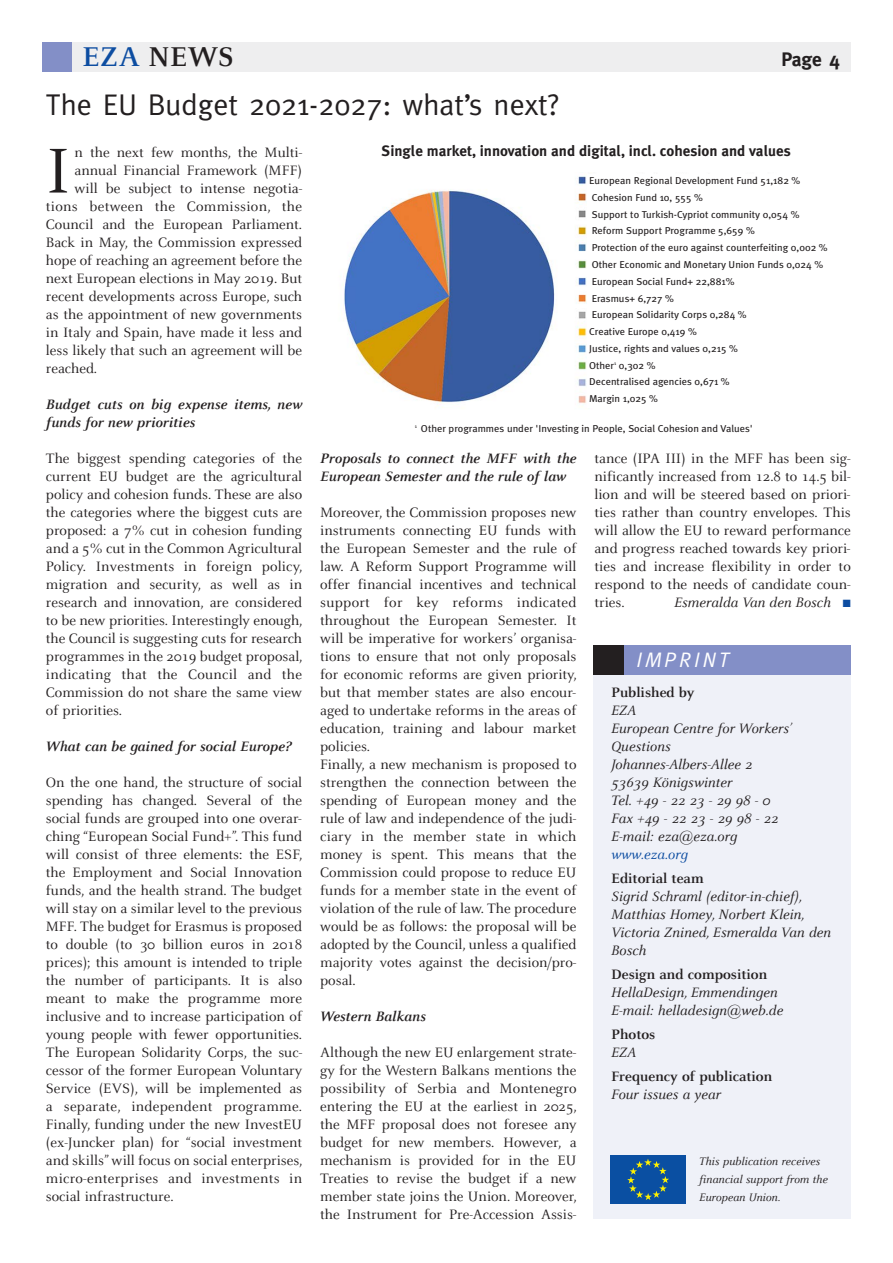
<style>
.page{position:relative;width:893px;height:1263px;background:#fff}
.page>*{position:absolute;margin:0;border:0;box-sizing:border-box;transform-origin:0 0}
.t1{font:69.9px "Celeste";color:#231f20}
.t2{font:30px "Meta";color:#231f20}
.t3{font:700 30px "Celeste";color:#231f20}
.t4{font:italic 21px "Meta";letter-spacing:.14em;color:#fff}
.t5{font:700 19.5px "Meta";color:#231f20}
.t6{font:15px/18px "Celeste";color:#231f20;text-align:justify}
.t7{font:italic 15px/18px "Celeste";color:#231f20}
.t8{font:italic 700 15px/18px "Celeste";color:#231f20}
.t9{font:700 15px "Celeste";color:#231f20}
.t10{font:700 15px "Meta Plus";color:#231f20}
.t11{font:15px "Celeste";letter-spacing:.02em;color:#231f20}
.t12{font:italic 15px "Celeste";color:#0d4da1}
.t13{font:italic 12px/18px "Celeste";color:#231f20}
.t14{font:10.05px/16.8px "Meta Plus";color:#231f20;scale:1.05 1}
.s1{color:#0d4da1}
</style>
<div class="page">
<img style="left:343px;top:176px;width:244px;height:232px">
<div style="left:43px;top:43px;width:807px;height:29px;background:#eeeeef"></div>
<div style="left:43px;top:43px;width:29px;height:29px;background:#838fc7"></div>
<div style="left:593px;top:646px;width:257px;height:573px;background:#eff1f8"></div>
<div style="left:593px;top:645px;width:257px;height:29px;background:#838fc7"></div>
<div style="left:593px;top:645px;width:30px;height:29px;background:#231f20"></div>
<div style="left:610px;top:1155px;width:76px;height:49px;background:#0a4fa2"></div>
<svg style="left:627px;top:1159px;width:42px;height:41px"></svg>
<h2 class="t3" style="left:82px;top:38px;width:153px"><span class="s1">EZA</span> NEWS</h2>
<h3 class="t5" style="left:781px;top:48px;width:60px">Page 4</h3>
<h2 class="t2" style="left:46px;top:87px;width:514px">The EU Budget 2021-2027: what’s next?</h2>
<h1 class="t1" style="left:46px;top:128px;width:26px">I</h1>
<p class="t6" style="left:75px;top:142px;width:229px">n the next few months, the Multi -</p>
<p class="t6" style="left:75px;top:160px;width:229px">annual Financial Framework (MFF)</p>
<p class="t6" style="left:75px;top:178px;width:229px">will be subject to intense negotia-</p>
<p class="t11" style="left:46px;top:197px;width:258px">tions between the Commission, the</p>
<p class="t6" style="left:46px;top:214px;width:258px">Council and the European Parliament.</p>
<p class="t6" style="left:46px;top:232px;width:258px">Back in May, the Commission expressed</p>
<p class="t6" style="left:46px;top:250px;width:258px">hope of reaching an agreement before the</p>
<p class="t6" style="left:46px;top:268px;width:258px">next European elections in May 2019. But</p>
<p class="t6" style="left:46px;top:286px;width:258px">recent developments across Europe, such</p>
<p class="t6" style="left:46px;top:304px;width:258px">as the appointment of new governments</p>
<p class="t6" style="left:46px;top:322px;width:258px">in Italy and Spain, have made it less and</p>
<p class="t6" style="left:46px;top:340px;width:258px">less likely that such an agreement will be</p>
<p class="t6" style="left:46px;top:358px;width:53px">reached.</p>
<p class="t8" style="left:46px;top:394px;width:258px">Budget cuts on big expense items, new funds for new priorities</p>
<p class="t6" style="left:46px;top:448px;width:258px">The biggest spending categories of the current EU budget are the agricultural policy and cohesion funds. These are also the categories where the biggest cuts are proposed: a 7% cut in cohesion funding and a 5% cut in the Common Agricultural Policy. Investments in foreign policy, migration and security, as well as in research and innovation, are considered to be new priorities. Interestingly enough, the Council is suggesting cuts for research programmes in the 2019 budget proposal, indicating that the Council and the Commission do not share the same view of priorities.</p>
<p class="t8" style="left:46px;top:736px;width:247px">What can be gained for social Europe?</p>
<p class="t6" style="left:46px;top:772px;width:258px">On the one hand, the structure of social spending has changed. Several of the social funds are grouped into one overar&shy;ching “European Social Fund+”. This fund will consist of three elements: the ESF, the Employment and Social Innovation funds, and the health strand. The budget will stay on a similar level to the previous MFF. The budget for Erasmus is proposed to double (to 30 billion euros in 2018 prices); this amount is intended to triple the number of participants. It is also meant to make the programme more inclusive and to increase participation of young people with fewer opportunities.<br>The European Solidarity Corps, the suc&shy;cessor of the former European Voluntary Service (EVS), will be implemented as a separate, independent programme.<br>Finally, funding under the new InvestEU (ex-Juncker plan) for “social investment and skills” will focus on social enterprises, micro-enterprises and investments in social infrastructure.</p>
<p class="t10" style="left:382px;top:142px;width:411px">Single market, innovation and digital, incl. cohesion and values</p>
<p class="t14" style="left:589px;top:172px;width:229px">European Regional Development Fund 51,182 %<br>Cohesion Fund 10, 555 %<br>Support to Turkish-Cypriot community 0,054 %<br>Reform Support Programme 5,659 %<br>Protection of the euro against counterfeiting 0,002 %<br>Other Economic and Monetary Union Funds 0,024 %<br>European Social Fund+ 22,881%<br>Erasmus+ 6,727 %<br>European Solidarity Corps 0,284 %<br>Creative Europe 0,419 %<br>Justice, rights and values 0,215 %<br>Other<sup>1</sup> 0,302 %<br>Decentralised agencies 0,671 %<br>Margin 1,025 %</p>
<p class="t14" style="left:415px;top:420px;width:323px"><sup>1</sup> Other programmes under 'Investing in People, Social Cohesion and Values'</p>
<p class="t8" style="left:320px;top:448px;width:258px">Proposals to connect the MFF with the<br>European Semester and the rule of law</p>
<p class="t6" style="left:320px;top:502px;width:258px;text-align:left">Moreover, the Commission proposes new instruments connecting EU funds with the European Semester and the rule of law. A Reform Support Programme will offer financial incentives and technical support for key reforms indicated throughout the European Semester. It will be imperative for workers’ organisa&shy;tions to ensure that not only proposals for economic reforms are given priority, but that member states are also encour&shy;aged to undertake reforms in the areas of education, training and labour market policies.<br>Finally, a new mechanism is proposed to strengthen the connection between the spending of European money and the rule of law and independence of the judi&shy;ciary in the member state in which money is spent. This means that the Commission could propose to reduce EU funds for a member state in the event of violation of the rule of law. The procedure would be as follows: the proposal will be adopted by the Council, unless a qualified majority votes against the decision/pro&shy;posal.</p>
<p class="t8" style="left:320px;top:1006px;width:107px">Western Balkans</p>
<p class="t6" style="left:320px;top:1042px;width:258px">Although the new EU enlargement strate&shy;gy for the Western Balkans mentions the possibility of Serbia and Montenegro entering the EU at the earliest in 2025, the MFF proposal does not foresee any budget for new members. However, a mechanism is provided for in the EU Treaties to revise the budget if a new member state joins the Union. Moreover, the Instrument for Pre-Accession Assis -</p>
<p class="t6" style="left:594px;top:448px;width:258px">tance (IPA III) in the MFF has been sig&shy;nificantly increased from 12.8 to 14.5 bil&shy;lion and will be steered based on priori&shy;ties rather than country envelopes. This will allow the EU to reward performance and progress reached towards key priori&shy;ties and increase flexibility in order to respond to the needs of candidate coun&shy;tries.</p>
<p class="t7" style="left:674px;top:592px;width:178px">Esmeralda Van den Bosch <span class="s1">■</span></p>
<h3 class="t4" style="left:637px;top:647px;width:94px">IMPRINT</h3>
<p class="t9" style="left:611px;top:683px;width:85px">Published by</p>
<p class="t7" style="left:611px;top:700px;width:182px">EZA<br>European Centre for Workers’<br>Questions<br>Johannes-Albers-Allee 2<br>53639 Königswinter<br>Tel. +49 - 22 23 - 29 98 - 0<br>Fax +49 - 22 23 - 29 98 - 22<br>E-mail: eza@eza.org</p>
<p class="t12" style="left:611px;top:845px;width:78px">www.eza.org</p>
<p class="t9" style="left:611px;top:869px;width:94px">Editorial team</p>
<p class="t7" style="left:611px;top:886px;width:221px">Sigrid Schraml (editor-in-chief),<br>Matthias Homey, Norbert Klein,<br>Victoria Znined, Esmeralda Van den<br>Bosch</p>
<p class="t9" style="left:611px;top:965px;width:158px">Design and composition</p>
<p class="t7" style="left:611px;top:982px;width:173px">HellaDesign, Emmendingen<br>E-mail: helladesign@web.de</p>
<p class="t9" style="left:611px;top:1025px;width:46px">Photos</p>
<p class="t7" style="left:611px;top:1042px;width:27px">EZA</p>
<p class="t9" style="left:611px;top:1067px;width:163px">Frequency of publication</p>
<p class="t7" style="left:611px;top:1084px;width:111px">Four issues a year</p>
<p class="t13" style="left:699px;top:1151px;width:130px">This publication receives financial support from the<br>European Union.</p>
</div>
